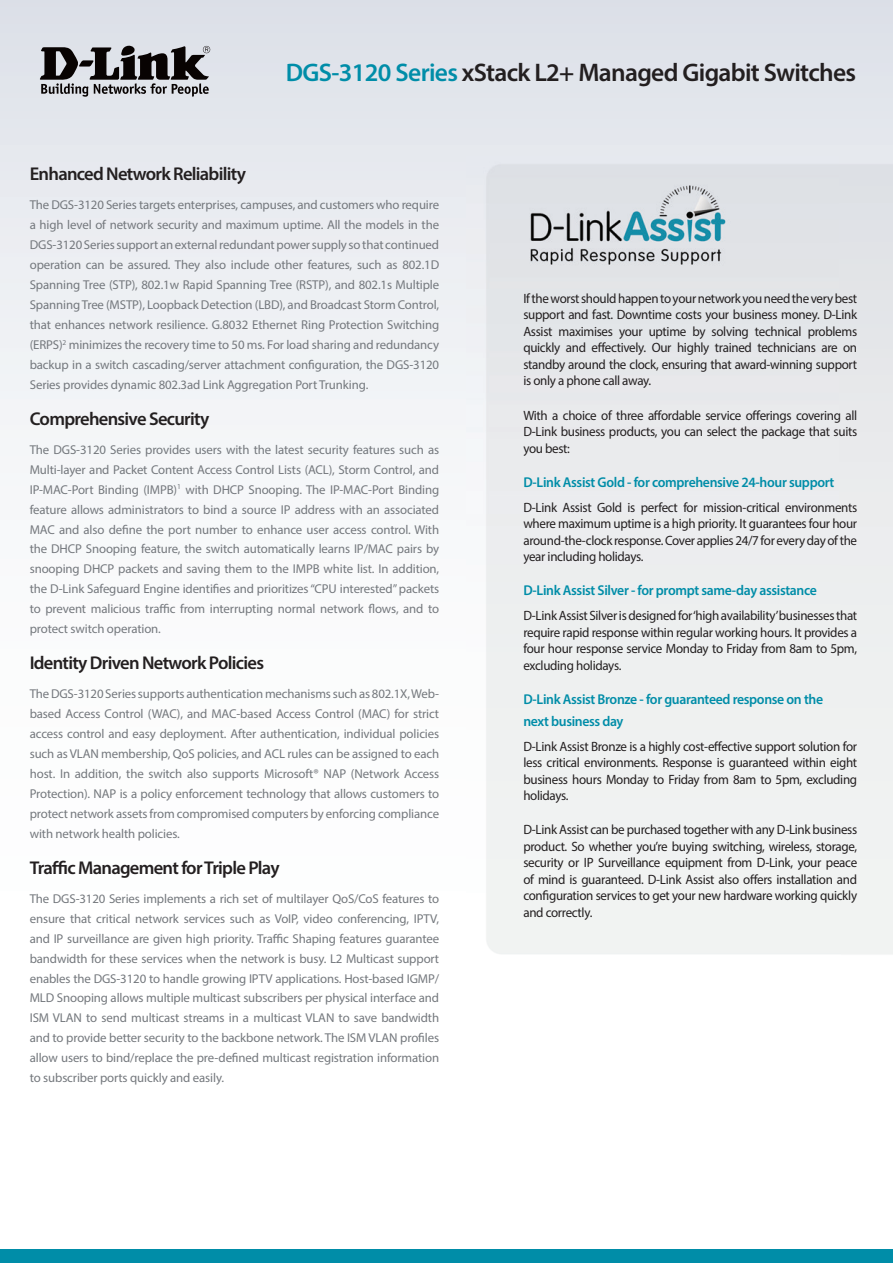
<style>
.page{position:relative;width:893px;height:1263px;background:#fff}
.page>*{position:absolute;margin:0;border:0;box-sizing:border-box;transform-origin:0 0}
.t1{font:600 25.5px "Myriad Pro";letter-spacing:-.025em;color:#231f20}
.t2{font:600 18.6px "Myriad Pro";letter-spacing:-.04em;color:#231f20}
.t3{font:600 14.25px/22px "Myriad Pro";letter-spacing:-.025em;color:#008da8}
.t4{font:13.5px/16.5px "Myriad Pro";letter-spacing:-.025em;color:#231f20;text-align:justify}
.t5{font:12.9px/20px "Myriad Pro";letter-spacing:-.01em;color:#74787d;text-align:justify}
.s1{color:#008da8}
</style>
<div class="page">
<svg style="left:0;top:0;width:893px;height:462px"></svg>
<div style="left:0;top:1249px;width:893px;height:14px;background:#008da8"></div>
<svg style="left:40px;top:46px;width:170px;height:51px;background:#807f83"></svg>
<img style="left:467px;top:151px;width:426px;height:803px">
<h1 class="t1" style="left:286px;top:56px;width:572px"><span class="s1">DGS-3120 Series</span> xStack L2+ Managed Gigabit Switches</h1>
<h2 class="t2" style="left:30px;top:162px;width:218px">Enhanced Network Reliability</h2>
<p class="t5" style="left:30px;top:195px;width:411px">The DGS-3120 Series targets enterprises, campuses, and customers who require a high level of network security and maximum uptime. All the models in the DGS-3120 Series support an external redundant power supply so that continued operation can be assured. They also include other features, such as 802.1D Spanning Tree (STP), 802.1w Rapid Spanning Tree (RSTP), and 802.1s Multiple Spanning Tree (MSTP), Loopback Detection (LBD), and Broadcast Storm Control, that enhances network resilience. G.8032 Ethernet Ring Protection Switching (ERPS)<sup>2</sup> minimizes the recovery time to 50 ms. For load sharing and redundancy backup in a switch cascading/server attachment configuration, the DGS-3120<br>Series provides dynamic 802.3ad Link Aggregation Port Trunking.</p>
<h2 class="t2" style="left:30px;top:407px;width:181px">Comprehensive Security</h2>
<p class="t5" style="left:30px;top:439px;width:411px">The DGS-3120 Series provides users with the latest security features such as Multi-layer and Packet Content Access Control Lists (ACL), Storm Control, and IP-MAC-Port Binding (IMPB)<sup>1</sup> with DHCP Snooping. The IP-MAC-Port Binding feature allows administrators to bind a source IP address with an associated MAC and also define the port number to enhance user access control. With the DHCP Snooping feature, the switch automatically learns IP/MAC pairs by snooping DHCP packets and saving them to the IMPB white list. In addition, the D-Link Safeguard Engine identifies and prioritizes “CPU interested” packets to prevent malicious traffic from interrupting normal network flows, and to protect switch operation.</p>
<h2 class="t2" style="left:30px;top:651px;width:236px">Identity Driven Network Policies</h2>
<p class="t5" style="left:30px;top:684px;width:411px">The DGS-3120 Series supports authentication mechanisms such as 802.1X, Web&shy;based Access Control (WAC), and MAC-based Access Control (MAC) for strict access control and easy deployment. After authentication, individual policies such as VLAN membership, QoS policies, and ACL rules can be assigned to each host. In addition, the switch also supports Microsoft® NAP (Network Access Protection). NAP is a policy enforcement technology that allows customers to protect network assets from compromised computers by enforcing compliance with network health policies.</p>
<h2 class="t2" style="left:30px;top:856px;width:251px">Traffic Management for Triple Play</h2>
<p class="t5" style="left:30px;top:888px;width:411px">The DGS-3120 Series implements a rich set of multilayer QoS/CoS features to ensure that critical network services such as VoIP, video conferencing, IPTV, and IP surveillance are given high priority. Traffic Shaping features guarantee bandwidth for these services when the network is busy. L2 Multicast support enables the DGS-3120 to handle growing IPTV applications. Host-based IGMP/ MLD Snooping allows multiple multicast subscribers per physical interface and ISM VLAN to send multicast streams in a multicast VLAN to save bandwidth and to provide better security to the backbone network. The ISM VLAN profiles allow users to bind/replace the pre-defined multicast registration information to subscriber ports quickly and easily.</p>
<p class="t4" style="left:523px;top:290px;width:335px">If the worst should happen to your network you need the very best support and fast. Downtime costs your business money. D-Link Assist maximises your uptime by solving technical problems quickly and effectively. Our highly trained technicians are on standby around the clock, ensuring that award-winning support is only a phone call away.</p>
<p class="t4" style="left:523px;top:406px;width:335px">With a choice of three affordable service offerings covering all D-Link business products, you can select the package that suits you best:</p>
<p class="t3" style="left:523px;top:470px;width:313px">D-Link Assist Gold - for comprehensive 24-hour support</p>
<p class="t4" style="left:523px;top:498px;width:335px">D-Link Assist Gold is perfect for mission-critical environments where maximum uptime is a high priority. It guarantees four hour around-the-clock response. Cover applies 24/7 for every day of the year including holidays.</p>
<p class="t3" style="left:523px;top:579px;width:295px">D-Link Assist Silver - for prompt same-day assistance</p>
<p class="t4" style="left:523px;top:607px;width:335px">D-Link Assist Silver is designed for ‘high availability’businesses that require rapid response within regular working hours. It provides a four hour response service Monday to Friday from 8am to 5pm, excluding holidays.</p>
<p class="t3" style="left:523px;top:687px;width:301px">D-Link Assist Bronze - for guaranteed response on the next business day</p>
<p class="t4" style="left:523px;top:738px;width:335px">D-Link Assist Bronze is a highly cost-effective support solution for less critical environments. Response is guaranteed within eight business hours Monday to Friday from 8am to 5pm, excluding holidays.</p>
<p class="t4" style="left:523px;top:821px;width:335px">D-Link Assist can be purchased together with any D-Link business product. So whether you’re buying switching, wireless, storage, security or IP Surveillance equipment from D-Link, your peace of mind is guaranteed. D-Link Assist also offers installation and configuration services to get your new hardware working quickly and correctly.</p>
</div>
